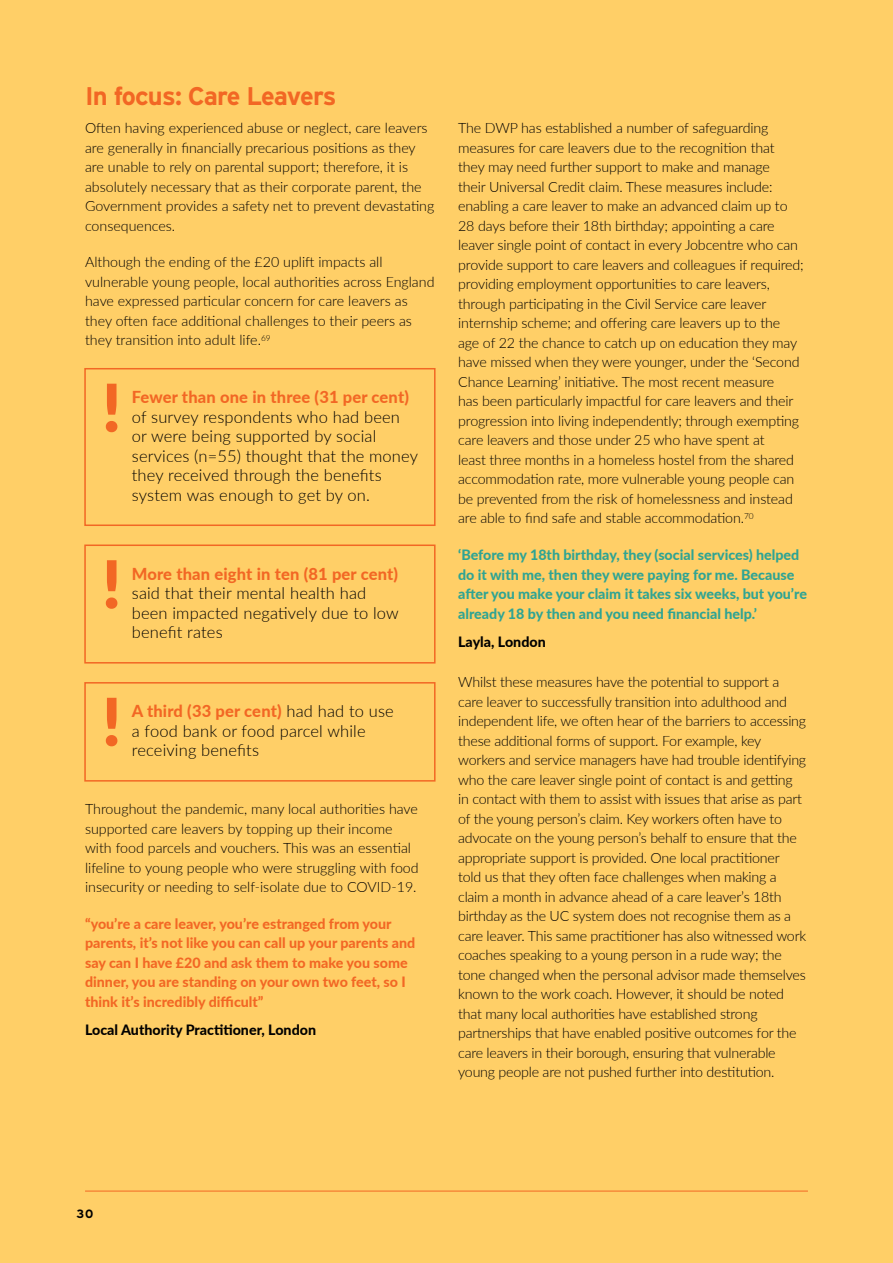
<style>
.page{position:relative;width:893px;height:1263px;background:#ffcf67}
.page>*{position:absolute;margin:0;border:0;box-sizing:border-box;transform-origin:0 0}
.t1{font:900 66px "Lato";color:#f26724}
.t2{font:700 25.5px "Interstate";letter-spacing:-.04em;color:#f26724}
.t3{font:300 16.5px/19.5px "Lato";letter-spacing:.01em;color:#000}
.t4{font:800 16.5px "Lato";letter-spacing:.01em;color:#f26724}
.t5{font:300 14.25px/19.5px "Lato";letter-spacing:-.01em;color:#000}
.t6{font:800 14.25px/19.5px "Lato";color:#f26724}
.t7{font:800 14.25px/19.5px "Lato";color:#2fa493}
.t8{font:800 14.25px "Lato";color:#000}
.t9{font:700 12px "Interstate";color:#000}
.s1{font-weight:800;color:#f26724}
</style>
<div class="page">
<div style="left:84px;top:368px;width:352px;height:158px;border:2px solid #f26724"></div>
<div style="left:84px;top:544px;width:352px;height:119px;border:2px solid #f26724"></div>
<div style="left:84px;top:682px;width:352px;height:100px;border:2px solid #f26724"></div>
<hr style="left:85px;top:1191px;width:723px;height:1px;background:#f26724">
<h2 class="t2" style="left:85px;top:82px;width:253px">In focus: Care Leavers</h2>
<p class="t5" style="left:85px;top:118px;width:351px">Often having experienced abuse or neglect, care leavers are generally in financially precarious positions as they are unable to rely on parental support; therefore, it is absolutely necessary that as their corporate parent, the Government provides a safety net to prevent devastating consequences.</p>
<p class="t5" style="left:85px;top:252px;width:351px">Although the ending of the £20 uplift impacts all vulnerable young people, local authorities across England have expressed particular concern for care leavers as they often face additional challenges to their peers as they transition into adult life.<sup>69</sup></p>
<h1 class="t1" style="left:102px;top:358px;width:21px">!</h1>
<p class="t4" style="left:132px;top:385px;width:279px">Fewer than one in three (31 per cent)</p>
<p class="t3" style="left:132px;top:406px;width:288px">of survey respondents who had been or were being supported by social services (n=55) thought that the money they received through the benefits system was enough to get by on.</p>
<h1 class="t1" style="left:102px;top:535px;width:21px">!</h1>
<p class="t4" style="left:132px;top:561px;width:268px">More than eight in ten (81 per cent)</p>
<p class="t3" style="left:132px;top:583px;width:268px">said that their mental health had been impacted negatively due to low benefit rates</p>
<h1 class="t1" style="left:102px;top:672px;width:21px">!</h1>
<p class="t3" style="left:132px;top:701px;width:264px"><span class="s1">A third (33 per cent)</span> had had to use a food bank or food parcel while receiving benefits</p>
<p class="t5" style="left:85px;top:799px;width:335px">Throughout the pandemic, many local authorities have supported care leavers by topping up their income with food parcels and vouchers. This was an essential lifeline to young people who were struggling with food insecurity or needing to self-isolate due to COVID-19.</p>
<p class="t6" style="left:85px;top:913px;width:332px">“you’re a care leaver, you’re estranged from your parents, it’s not like you can call up your parents and say can I have £20 and ask them to make you some dinner, you are standing on your own two feet, so I think it’s incredibly difficult”</p>
<p class="t8" style="left:85px;top:1019px;width:233px">Local Authority Practitioner, London</p>
<p class="t5" style="left:458px;top:118px;width:347px">The DWP has established a number of safeguarding measures for care leavers due to the recognition that they may need further support to make and manage<br>their Universal Credit claim. These measures include: enabling a care leaver to make an advanced claim up to 28 days before their 18th birthday; appointing a care leaver single point of contact in every Jobcentre who can provide support to care leavers and colleagues if required; providing employment opportunities to care leavers, through participating in the Civil Service care leaver internship scheme; and offering care leavers up to the age of 22 the chance to catch up on education they may have missed when they were younger, under the ‘Second Chance Learning’ initiative. The most recent measure<br>has been particularly impactful for care leavers and their progression into living independently; through exempting care leavers and those under 25 who have spent at<br>least three months in a homeless hostel from the shared accommodation rate, more vulnerable young people can be prevented from the risk of homelessness and instead are able to find safe and stable accommodation.<sup>70</sup></p>
<p class="t7" style="left:458px;top:544px;width:350px">‘Before my 18th birthday, they (social services) helped do it with me, then they were paying for me. Because after you make your claim it takes six weeks, but you’re already 18 by then and you need financial help.’</p>
<p class="t8" style="left:458px;top:631px;width:89px">Layla, London</p>
<p class="t5" style="left:458px;top:672px;width:350px">Whilst these measures have the potential to support a care leaver to successfully transition into adulthood and independent life, we often hear of the barriers to accessing these additional forms of support. For example, key workers and service managers have had trouble identifying who the care leaver single point of contact is and getting in contact with them to assist with issues that arise as part of the young person’s claim. Key workers often have to advocate on the young person’s behalf to ensure that the appropriate support is provided. One local practitioner told us that they often face challenges when making a claim a month in advance ahead of a care leaver’s 18th birthday as the UC system does not recognise them as a care leaver. This same practitioner has also witnessed work coaches speaking to a young person in a rude way; the tone changed when the personal advisor made themselves known to the work coach. However, it should be noted that many local authorities have established strong partnerships that have enabled positive outcomes for the care leavers in their borough, ensuring that vulnerable young people are not pushed further into destitution.</p>
<p class="t9" style="left:77px;top:1206px;width:19px">30</p>
</div>
